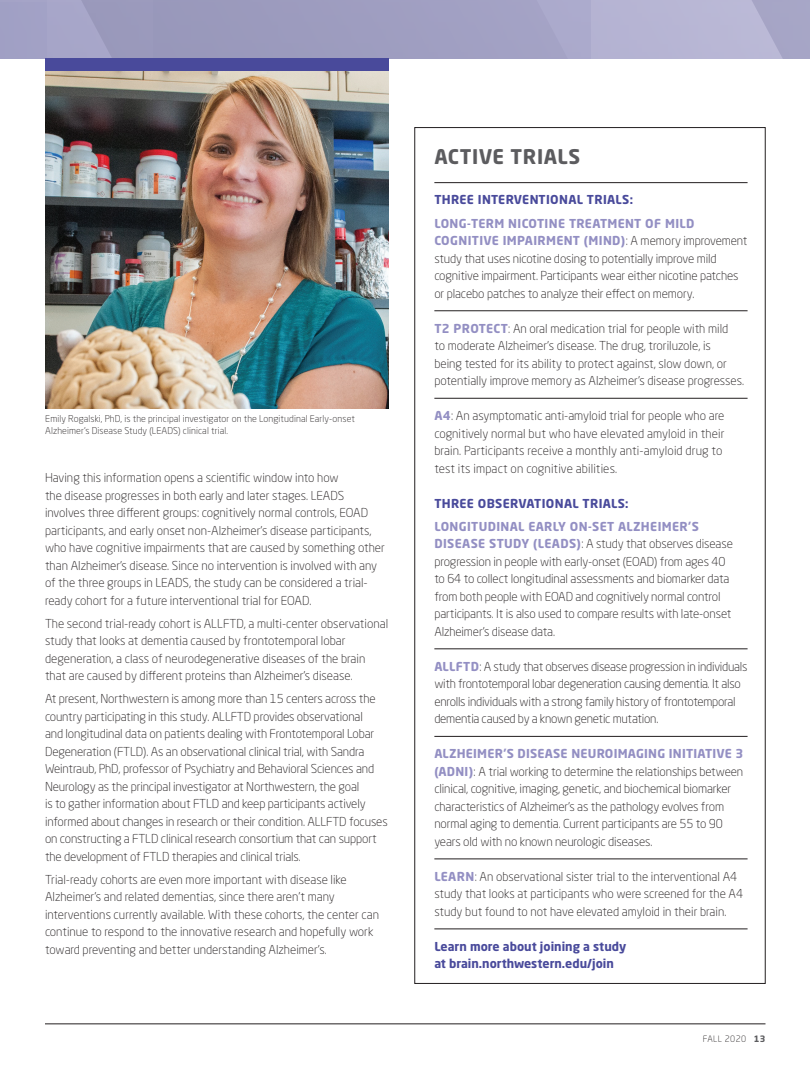
<style>
.page{position:relative;width:810px;height:1080px;background:#fff}
.page>*{position:absolute;margin:0;border:0;box-sizing:border-box;transform-origin:0 0}
.t1{font:700 20px "Neo Sans Pro";letter-spacing:.03em;color:#5c5c5f}
.t2{font:300 12.25px/17.5px "Neo Sans Pro";letter-spacing:-.01em;color:#231f20}
.t3{font:300 12.25px/17.5px "Neo Sans Pro";letter-spacing:.01em;color:#231f20}
.t4{font:700 12.25px/17.5px "Neo Sans Pro";color:#494a9b}
.t5{font:700 12.25px "Neo Sans Pro";letter-spacing:.03em;color:#494a9b}
.t6{font:300 9.38px/12.5px "Neo Sans Pro";letter-spacing:.01em;color:#231f20}
.t7{font:300 8.75px "Neo Sans Pro";letter-spacing:.05em;color:#231f20}
.s1{font-weight:700;color:#938fc3}
.s2{font-weight:700;color:#5c5c5f}
</style>
<div class="page">
<hr style="left:45px;top:1024px;width:721px;height:1px;background:#231f20">
<div style="left:257px;top:0;width:62px;height:58px;background:#9c9bbe"></div>
<svg style="left:0;top:0;width:257px;height:58px"></svg>
<svg style="left:319px;top:0;width:491px;height:58px"></svg>
<img style="left:45px;top:71px;width:344px;height:337px">
<div style="left:46px;top:58px;width:343px;height:13px;background:#494a9b"></div>
<hr style="left:434px;top:182px;width:314px;height:1px;background:#231f20">
<hr style="left:434px;top:311px;width:314px;height:1px;background:#231f20">
<hr style="left:434px;top:398px;width:314px;height:1px;background:#231f20">
<hr style="left:434px;top:649px;width:314px;height:1px;background:#231f20">
<hr style="left:434px;top:736px;width:314px;height:1px;background:#231f20">
<hr style="left:434px;top:859px;width:314px;height:1px;background:#231f20">
<hr style="left:434px;top:929px;width:314px;height:1px;background:#231f20">
<p class="t6" style="left:45px;top:412px;width:311px">Emily Rogalski, PhD, is the principal investigator on the Longitudinal Early-onset<br>Alzheimer’s Disease Study (LEADS) clinical trial.</p>
<p class="t2" style="left:45px;top:469px;width:341px">Having this information opens a scientific window into how<br>the disease progresses in both early and later stages. LEADS involves three different groups: cognitively normal controls, EOAD participants, and early onset non-Alzheimer’s disease participants, who have cognitive impairments that are caused by something other than Alzheimer’s disease. Since no intervention is involved with any of the three groups in LEADS, the study can be considered a trial&shy;ready cohort for a future interventional trial for EOAD.</p>
<p class="t2" style="left:45px;top:614px;width:345px">The second trial-ready cohort is ALLFTD, a multi-center observational study that looks at dementia caused by frontotemporal lobar degeneration, a class of neurodegenerative diseases of the brain that are caused by different proteins than Alzheimer’s disease.</p>
<p class="t2" style="left:45px;top:690px;width:344px">At present, Northwestern is among more than 15 centers across the country participating in this study. ALLFTD provides observational<br>and longitudinal data on patients dealing with Frontotemporal Lobar Degeneration (FTLD). As an observational clinical trial, with Sandra Weintraub, PhD, professor of Psychiatry and Behavioral Sciences and Neurology as the principal investigator at Northwestern, the goal<br>is to gather information about FTLD and keep participants actively informed about changes in research or their condition. ALLFTD focuses on constructing a FTLD clinical research consortium that can support the development of FTLD therapies and clinical trials.</p>
<p class="t2" style="left:45px;top:871px;width:336px">Trial-ready cohorts are even more important with disease like Alzheimer’s and related dementias, since there aren’t many interventions currently available. With these cohorts, the center can continue to respond to the innovative research and hopefully work toward preventing and better understanding Alzheimer’s.</p>
<h1 class="t1" style="left:434px;top:144px;width:147px">ACTIVE TRIALS</h1>
<p class="t5" style="left:434px;top:192px;width:200px">THREE INTERVENTIONAL TRIALS:</p>
<p class="t2" style="left:434px;top:214px;width:315px"><span class="s1">LONG-TERM NICOTINE TREATMENT OF MILD COGNITIVE IMPAIRMENT (MIND)</span>: A memory improvement study that uses nicotine dosing to potentially improve mild cognitive impairment. Participants wear either nicotine patches or placebo patches to analyze their effect on memory.</p>
<p class="t2" style="left:434px;top:319px;width:311px"><span class="s1">T2 PROTECT</span>: An oral medication trial for people with mild<br>to moderate Alzheimer’s disease. The drug, troriluzole, is<br>being tested for its ability to protect against, slow down, or potentially improve memory as Alzheimer’s disease progresses.</p>
<p class="t3" style="left:434px;top:407px;width:292px"><span class="s1">A4</span>: An asymptomatic anti-amyloid trial for people who are cognitively normal but who have elevated amyloid in their brain. Participants receive a monthly anti-amyloid drug to test its impact on cognitive abilities.</p>
<p class="t5" style="left:434px;top:495px;width:196px">THREE OBSERVATIONAL TRIALS:</p>
<p class="t2" style="left:434px;top:517px;width:300px"><span class="s1">LONGITUDINAL EARLY ON-SET ALZHEIMER’S DISEASE STUDY (LEADS)</span>: A study that observes disease progression in people with early-onset (EOAD) from ages 40 to 64 to collect longitudinal assessments and biomarker data from both people with EOAD and cognitively normal control participants. It is also used to compare results with late-onset Alzheimer’s disease data.</p>
<p class="t2" style="left:434px;top:657px;width:315px"><span class="s1">ALLFTD</span>: A study that observes disease progression in individuals with frontotemporal lobar degeneration causing dementia. It also enrolls individuals with a strong family history of frontotemporal dementia caused by a known genetic mutation.</p>
<p class="t2" style="left:434px;top:745px;width:310px"><span class="s1">ALZHEIMER’S DISEASE NEUROIMAGING INITIATIVE 3 (ADNI)</span>: A trial working to determine the relationships between clinical, cognitive, imaging, genetic, and biochemical biomarker characteristics of Alzheimer’s as the pathology evolves from normal aging to dementia. Current participants are 55 to 90 years old with no known neurologic diseases.</p>
<p class="t2" style="left:434px;top:867px;width:310px"><span class="s1">LEARN</span>: An observational sister trial to the interventional A4 study that looks at participants who were screened for the A4 study but found to not have elevated amyloid in their brain.</p>
<p class="t4" style="left:434px;top:937px;width:193px">Learn more about joining a study at brain.northwestern.edu/join</p>
<p class="t7" style="left:703px;top:1034px;width:64px">FALL 2020 <span class="s2">13</span></p>
</div>
